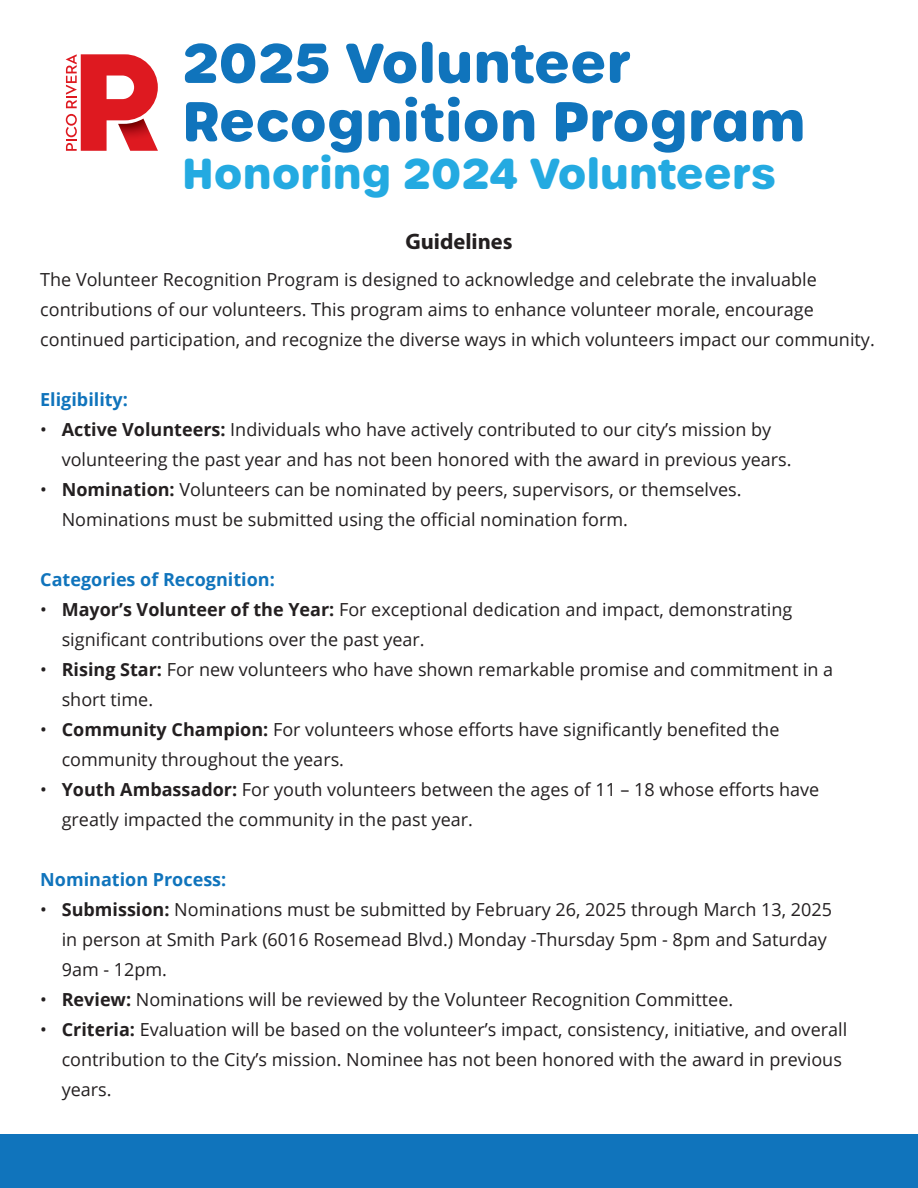
<style>
.page{position:relative;width:918px;height:1188px;background:#fff}
.page>*{position:absolute;margin:0;border:0;box-sizing:border-box;transform-origin:0 0}
.t1{font:700 54.3px/58.5px "Urbane Rounded";color:#1074bc}
.t2{font:700 42px "Urbane Rounded";color:#24aae1}
.t3{font:700 22.5px "Myriad Pro";color:#231f20}
.t4{font:18px/30px "Open Sans";color:#231f20}
.t5{font:700 18px "Open Sans";color:#1074bc}
.s1{font-weight:700}
</style>
<div class="page">
<div style="left:0;top:1135px;width:918px;height:53px;background:#1074bc"></div>
<svg style="left:66px;top:54px;width:92px;height:97px"></svg>
<h1 class="t1" style="left:182px;top:34px;width:625px">2025 Volunteer<br>Recognition Program</h1>
<h2 class="t2" style="left:182px;top:145px;width:595px">Honoring 2024 Volunteers</h2>
<p class="t3" style="left:405px;top:226px;width:109px">Guidelines</p>
<p class="t4" style="left:40px;top:264px;width:836px">The Volunteer Recognition Program is designed to acknowledge and celebrate the invaluable contributions of our volunteers. This program aims to enhance volunteer morale, encourage continued participation, and recognize the diverse ways in which volunteers impact our community.</p>
<p class="t5" style="left:40px;top:387px;width:89px">Eligibility:</p>
<p class="t4" style="left:62px;top:414px;width:731px;text-indent:-21px">• <span class="s1">Active Volunteers:</span> Individuals who have actively contributed to our city’s mission by volunteering the past year and has not been honored with the award in previous years.</p>
<p class="t4" style="left:62px;top:474px;width:681px;text-indent:-21px">• <span class="s1">Nomination:</span> Volunteers can be nominated by peers, supervisors, or themselves.<br>Nominations must be submitted using the official nomination form.</p>
<p class="t5" style="left:40px;top:567px;width:236px">Categories of Recognition:</p>
<p class="t4" style="left:62px;top:594px;width:732px;text-indent:-21px">• <span class="s1">Mayor’s Volunteer of the Year:</span> For exceptional dedication and impact, demonstrating significant contributions over the past year.</p>
<p class="t4" style="left:62px;top:654px;width:773px;text-indent:-22px">• <span class="s1">Rising Star:</span> For new volunteers who have shown remarkable promise and commitment in a short time.</p>
<p class="t4" style="left:62px;top:714px;width:719px;text-indent:-21px">• <span class="s1">Community Champion:</span> For volunteers whose efforts have significantly benefited the community throughout the years.</p>
<p class="t4" style="left:62px;top:774px;width:759px;text-indent:-21px">• <span class="s1">Youth Ambassador:</span> For youth volunteers between the ages of 11 – 18 whose efforts have greatly impacted the community in the past year.</p>
<p class="t5" style="left:40px;top:867px;width:188px">Nomination Process:</p>
<p class="t4" style="left:62px;top:894px;width:772px;text-indent:-22px">• <span class="s1">Submission:</span> Nominations must be submitted by February 26, 2025 through March 13, 2025 in person at Smith Park (6016 Rosemead Blvd.) Monday -Thursday 5pm - 8pm and Saturday<br>9am - 12pm.</p>
<p class="t4" style="left:40px;top:984px;width:694px">• <span class="s1">Review:</span> Nominations will be reviewed by the Volunteer Recognition Committee.</p>
<p class="t4" style="left:62px;top:1014px;width:787px;text-indent:-21px">• <span class="s1">Criteria:</span> Evaluation will be based on the volunteer’s impact, consistency, initiative, and overall contribution to the City’s mission. Nominee has not been honored with the award in previous years.</p>
</div>
